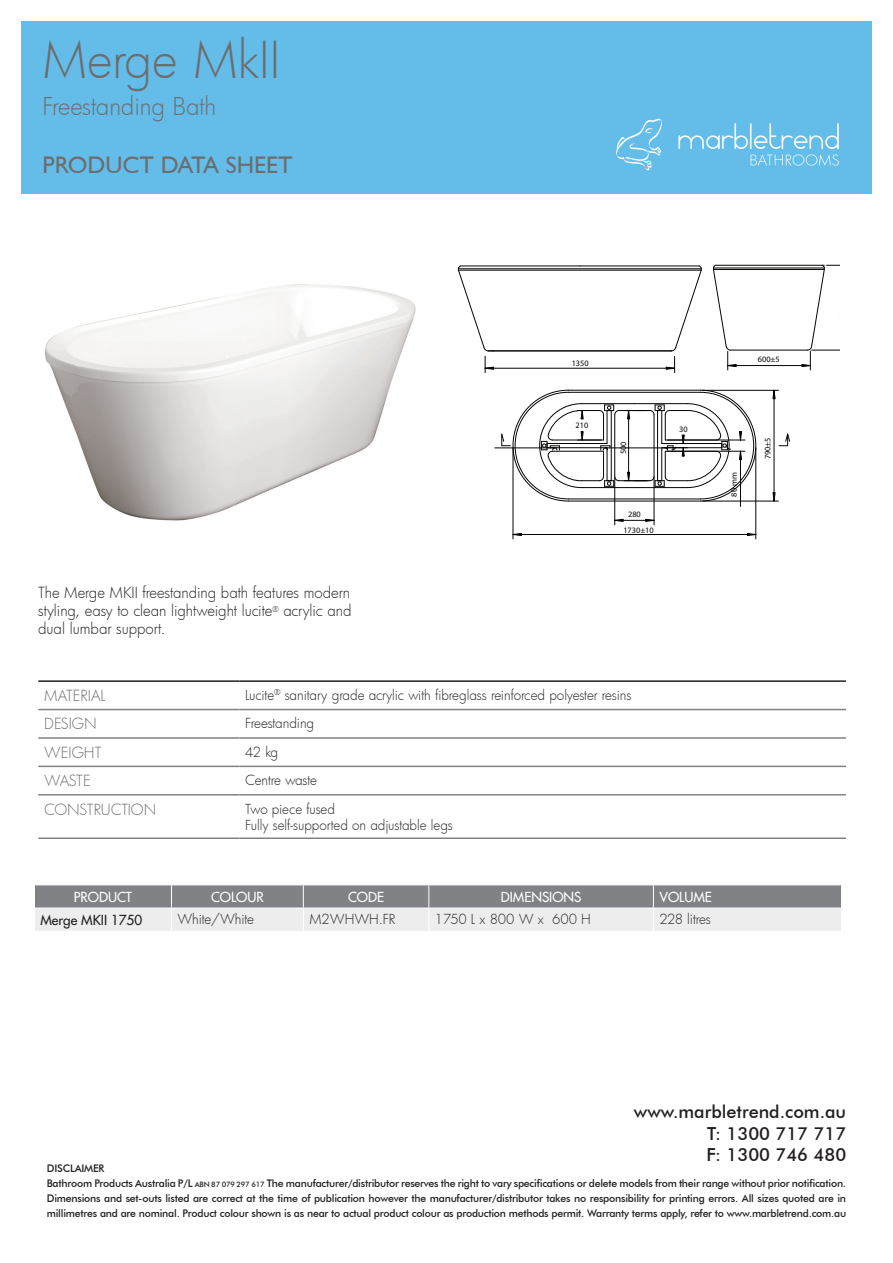
<style>
.page{position:relative;width:893px;height:1263px;background:#fff}
.page>*{position:absolute;margin:0;border:0;box-sizing:border-box;transform-origin:0 0}
.t1{font:300 49.8px "Futura";color:#6c6d70}
.t2{font:300 24px "Futura";letter-spacing:-.005em;color:#6c6d70}
.t3{font:24px "Gill Sans";color:#6c6d70}
.t4{font:500 18px/21.6px "Futura BT";color:#231f20;text-align:justify}
.t5{font:300 15px/18px "Futura";color:#231f20;text-align:justify}
.t6{font:300 15px "Futura";color:#6c6d70}
.t7{font:300 13.5px/16.2px "Futura";letter-spacing:-.005em;color:#231f20}
.t8{font:500 13.5px "Futura Std";color:#fff}
.t9{font:500 13.5px "Futura Std";color:#231f20}
.t10{font:500 10.5px/15px "Futura BT";letter-spacing:-.02em;color:#231f20}
.t11{font:8.25px/15.9px "Myriad Pro";color:#040503}
.s1{font-size:7.5px}
</style>
<div class="page">
<div style="left:21px;top:21px;width:851px;height:173px;background:#64bde8"></div>
<img style="left:616px;top:118px;width:223px;height:53px">
<svg style="left:34px;top:885px;width:808px;height:46px;background:#b7b9ba"></svg>
<hr style="left:35px;top:908px;width:136px;height:1px;background:#fff">
<hr style="left:171px;top:908px;width:132px;height:1px;background:#fff">
<hr style="left:303px;top:908px;width:126px;height:1px;background:#fff">
<hr style="left:429px;top:908px;width:224px;height:1px;background:#fff">
<hr style="left:653px;top:908px;width:188px;height:1px;background:#fff">
<img style="left:45px;top:284px;width:371px;height:237px">
<hr style="left:38px;top:680px;width:201px;height:2px;background:#231f20">
<hr style="left:239px;top:680px;width:607px;height:2px;background:#231f20">
<hr style="left:38px;top:709px;width:201px;height:1px;background:#808285">
<hr style="left:239px;top:709px;width:607px;height:1px;background:#808285">
<hr style="left:38px;top:737px;width:201px;height:2px;background:#808285">
<hr style="left:239px;top:737px;width:607px;height:2px;background:#808285">
<hr style="left:38px;top:766px;width:201px;height:1px;background:#808285">
<hr style="left:239px;top:766px;width:607px;height:1px;background:#808285">
<hr style="left:38px;top:794px;width:201px;height:1px;background:#808285">
<hr style="left:38px;top:837px;width:201px;height:2px;background:#808285">
<hr style="left:239px;top:794px;width:607px;height:1px;background:#808285">
<hr style="left:239px;top:837px;width:607px;height:2px;background:#808285">
<svg style="left:779px;top:433px;width:11px;height:13px"></svg>
<hr style="left:740px;top:451px;width:1px;height:55px;background:#040503">
<hr style="left:614px;top:477px;width:1px;height:48px;background:#040503">
<hr style="left:654px;top:477px;width:1px;height:48px;background:#040503">
<hr style="left:615px;top:520px;width:39px;height:1px;background:#040503">
<svg style="left:614px;top:519px;width:10px;height:3px"></svg>
<svg style="left:645px;top:519px;width:10px;height:3px"></svg>
<hr style="left:513px;top:448px;width:1px;height:91px;background:#040503">
<hr style="left:755px;top:448px;width:1px;height:91px;background:#040503">
<hr style="left:513px;top:534px;width:243px;height:1px;background:#040503">
<svg style="left:512px;top:533px;width:10px;height:3px"></svg>
<svg style="left:747px;top:533px;width:9px;height:3px"></svg>
<hr style="left:703px;top:390px;width:75px;height:1px;background:#040503">
<hr style="left:703px;top:501px;width:75px;height:1px;background:#040503">
<hr style="left:774px;top:390px;width:1px;height:111px;background:#040503">
<svg style="left:772px;top:390px;width:4px;height:9px"></svg>
<svg style="left:772px;top:492px;width:4px;height:10px"></svg>
<hr style="left:568px;top:501px;width:132px;height:1px;background:#040503">
<hr style="left:730px;top:350px;width:77px;height:1px;background:#040503">
<hr style="left:728px;top:365px;width:82px;height:1px;background:#040503">
<hr style="left:485px;top:368px;width:190px;height:1px;background:#040503">
<hr style="left:715px;top:265px;width:109px;height:1px;background:#040503">
<hr style="left:713px;top:269px;width:111px;height:1px;background:#040503">
<hr style="left:461px;top:266px;width:119px;height:1px;background:#040503">
<hr style="left:580px;top:266px;width:119px;height:1px;background:#040503">
<hr style="left:488px;top:351px;width:183px;height:1px;background:#040503">
<hr style="left:458px;top:270px;width:243px;height:1px;background:#040503">
<hr style="left:495px;top:448px;width:60px;height:1px;background:#040503">
<svg style="left:501px;top:390px;width:255px;height:111px"></svg>
<svg style="left:458px;top:265px;width:36px;height:108px"></svg>
<hr style="left:458px;top:268px;width:243px;height:1px;background:#040503">
<hr style="left:713px;top:268px;width:111px;height:1px;background:#040503">
<svg style="left:801px;top:265px;width:38px;height:105px"></svg>
<svg style="left:666px;top:265px;width:36px;height:108px"></svg>
<svg style="left:713px;top:265px;width:24px;height:105px"></svg>
<h1 class="t1" style="left:43px;top:26px;width:239px">Merge MkII</h1>
<h2 class="t2" style="left:43px;top:91px;width:175px">Freestanding Bath</h2>
<h2 class="t3" style="left:43px;top:151px;width:252px">PRODUCT DATA SHEET</h2>
<p class="t11" style="left:572px;top:355px;width:18px">1350</p>
<h3 class="t5" style="left:38px;top:583px;width:315px">The Merge MKII freestanding bath features modern styling, easy to clean lightweight lucite<sup>®</sup> acrylic and dual lumbar support.</h3>
<p class="t11" style="left:576px;top:417px;width:14px">210</p>
<p class="t11" style="left:615px;top:454px;width:14px;rotate:-90deg">500</p>
<p class="t11" style="left:623px;top:506px;width:32px;text-indent:5px">280<br>1730±10</p>
<h3 class="t6" style="left:44px;top:685px;width:63px">MATERIAL</h3>
<p class="t7" style="left:245px;top:687px;width:388px">Lucite<sup>®</sup> sanitary grade acrylic with fibreglass reinforced polyester resins</p>
<h3 class="t6" style="left:44px;top:714px;width:54px">DESIGN</h3>
<p class="t7" style="left:245px;top:715px;width:70px">Freestanding</p>
<h3 class="t6" style="left:44px;top:742px;width:59px">WEIGHT</h3>
<p class="t7" style="left:245px;top:743px;width:35px">42 kg</p>
<h3 class="t6" style="left:44px;top:771px;width:48px">WASTE</h3>
<p class="t7" style="left:245px;top:772px;width:73px">Centre waste</p>
<h3 class="t6" style="left:44px;top:799px;width:114px">CONSTRUCTION</h3>
<p class="t7" style="left:245px;top:800px;width:209px">Two piece fused<br>Fully self-supported on adjustable legs</p>
<p class="t11" style="left:679px;top:422px;width:10px">30</p>
<p class="t11" style="left:758px;top:351px;width:23px">600±5</p>
<p class="t11" style="left:726px;top:497px;width:25px;rotate:-90deg">80 mm</p>
<p class="t11" style="left:760px;top:459px;width:23px;rotate:-90deg">790±5</p>
<p class="t8" style="left:74px;top:888px;width:60px">PRODUCT</p>
<p class="t8" style="left:211px;top:888px;width:54px">COLOUR</p>
<p class="t8" style="left:348px;top:888px;width:38px">CODE</p>
<p class="t8" style="left:501px;top:888px;width:82px">DIMENSIONS</p>
<p class="t8" style="left:659px;top:888px;width:54px">VOLUME</p>
<p class="t9" style="left:40px;top:912px;width:103px">Merge MKII 1750</p>
<p class="t7" style="left:177px;top:911px;width:78px">White/White</p>
<p class="t7" style="left:309px;top:911px;width:88px">M2WHWH.FR</p>
<p class="t7" style="left:435px;top:911px;width:158px">1750 L x 800 W x 600 H</p>
<p class="t7" style="left:659px;top:911px;width:53px">228 litres</p>
<h3 class="t4" style="left:706px;top:1101px;width:141px;text-indent:-73px">www.marbletrend.com.au T: 1300 717 717<br>F: 1300 746 480</h3>
<p class="t10" style="left:47px;top:1161px;width:801px">DISCLAIMER<br>Bathroom Products Australia P/L <span class="s1">ABN 87 079 297 617</span> The manufacturer/distributor reserves the right to vary specifications or delete models from their range without prior notification.<br>Dimensions and set-outs listed are correct at the time of publication however the manufacturer/distributor takes no responsibility for printing errors. All sizes quoted are in millimetres and are nominal. Product colour shown is as near to actual product colour as production methods permit. Warranty terms apply, refer to www.marbletrend.com.au</p>
</div>
